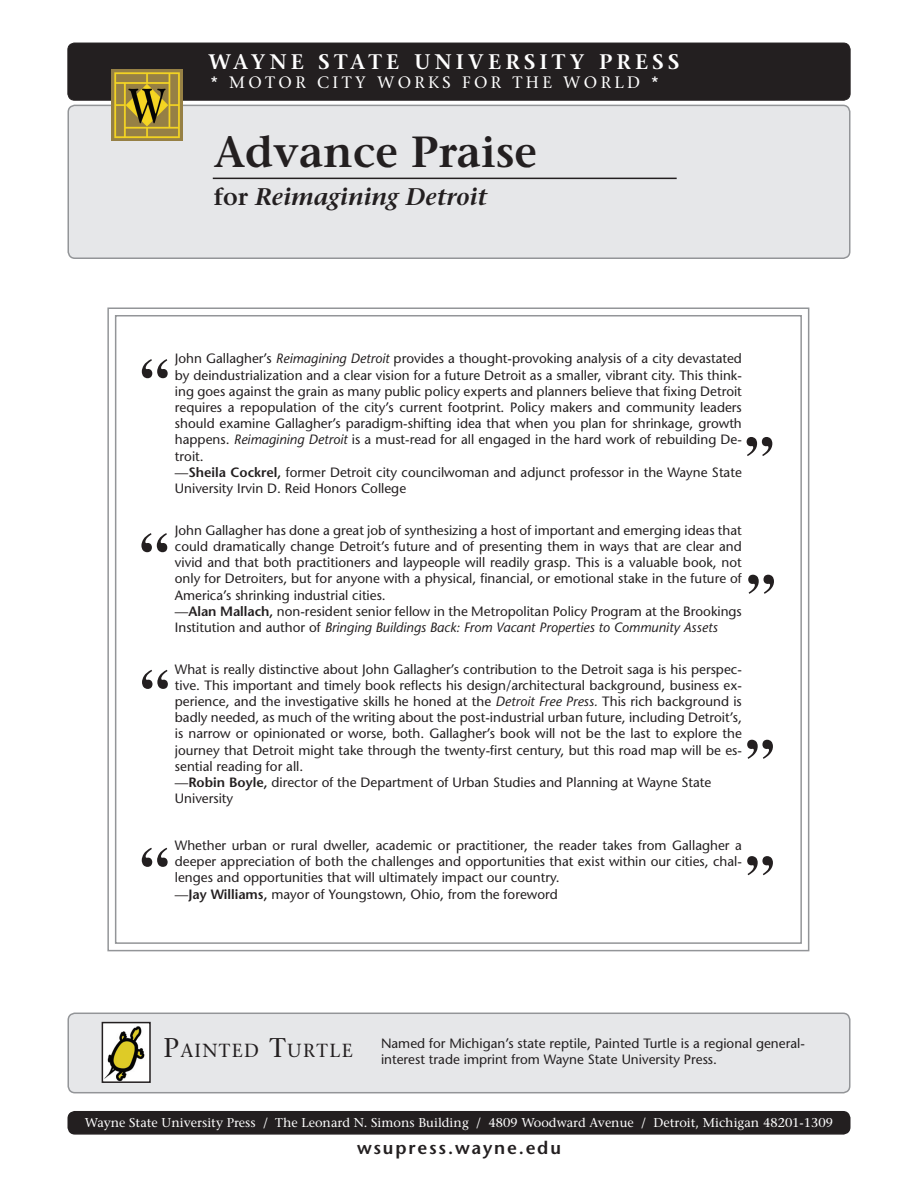
<style>
.page{position:relative;width:918px;height:1188px;background:#fff}
.page>*{position:absolute;margin:0;border:0;box-sizing:border-box;transform-origin:0 0}
.t1{font:700 57px "Times";color:#231f20}
.t2{font:600 43.5px "Stone Serif";color:#231f20}
.t3{font:27px "Stone Serif";color:#231f20}
.t4{font:italic 600 24px "Stone Serif";color:#231f20}
.t5{font:600 21px "Stone Serif";letter-spacing:.2em;color:#fff}
.t6{font:18.9px "Stone Serif";letter-spacing:.07em;color:#231f20}
.t7{font:600 18px "Stone Sans";letter-spacing:.1em;color:#231f20}
.t8{font:16.5px "Stone Serif";letter-spacing:.2em;color:#fff}
.Body_text{font:13.5px/16.2px "Stone Sans";color:#231f20;text-align:justify}
.t9{font:12.75px "Stone Serif";color:#fff}
.s1{font-style:normal}
.s2{font-style:italic}
.s3{font-weight:600}
.s4{font-size:27px}
</style>
<div class="page">
<svg style="left:107px;top:307px;width:703px;height:645px"></svg>
<div style="left:68px;top:105px;width:782px;height:153px;background:#e6e7e9;border-radius:7px"></div>
<div style="left:68px;top:105px;width:782px;height:154px;border:2px solid #939598;border-radius:7px"></div>
<div style="left:68px;top:43px;width:782px;height:57px;background:#231f20;border-radius:7px"></div>
<div style="left:68px;top:43px;width:782px;height:58px;border:1px solid #231f20;border-radius:7px"></div>
<div style="left:68px;top:1112px;width:782px;height:22px;background:#231f20;border-radius:7px"></div>
<div style="left:68px;top:1111px;width:782px;height:24px;border:2px solid #231f20;border-radius:7px"></div>
<hr style="left:213px;top:178px;width:464px;height:1px;background:#231f20">
<div style="left:68px;top:1013px;width:782px;height:80px;background:#e6e7e9;border-radius:7px"></div>
<div style="left:68px;top:1013px;width:782px;height:80px;border:2px solid #939598;border-radius:7px"></div>
<img style="left:111px;top:70px;width:71px;height:71px">
<img style="left:105px;top:1025px;width:43px;height:55px">
<div style="left:102px;top:1022px;width:49px;height:61px;border:2px solid #231f20"></div>
<p class="t5" style="left:209px;top:48px;width:472px">WAYNE STATE UNIVERSITY PRESS</p>
<p class="t8" style="left:211px;top:73px;width:449px">* MOTOR CITY WORKS FOR THE WORLD *</p>
<p class="t2" style="left:214px;top:125px;width:325px">Advance Praise</p>
<p class="t4" style="left:214px;top:182px;width:275px"><span class="s1">for</span> Reimagining Detroit</p>
<p class="t1" style="left:140px;top:325px;width:30px">“</p>
<p class="Body_text" style="left:175px;top:351px;width:569px">John Gallagher’s <span class="s2">Reimagining Detroit</span> provides a thought-provoking analysis of a city devastated by deindustrialization and a clear vision for a future Detroit as a smaller, vibrant city. This think&shy;ing goes against the grain as many public policy experts and planners believe that fixing Detroit requires a repopulation of the city’s current footprint. Policy makers and community leaders should examine Gallagher’s paradigm-shifting idea that when you plan for shrinkage, growth happens. <span class="s2">Reimagining Detroit</span> is a must-read for all engaged in the hard work of rebuilding De&shy;troit.</p>
<p class="Body_text" style="left:175px;top:464px;width:568px">—<span class="s3">Sheila Cockrel,</span> former Detroit city councilwoman and adjunct professor in the Wayne State<br>University Irvin D. Reid Honors College</p>
<p class="Body_text" style="left:175px;top:522px;width:569px">John Gallagher has done a great job of synthesizing a host of important and emerging ideas that could dramatically change Detroit’s future and of presenting them in ways that are clear and vivid and that both practitioners and laypeople will readily grasp. This is a valuable book, not only for Detroiters, but for anyone with a physical, financial, or emotional stake in the future of America’s shrinking industrial cities.</p>
<p class="Body_text" style="left:175px;top:603px;width:568px">—<span class="s3">Alan Mallach,</span> non-resident senior fellow in the Metropolitan Policy Program at the Brookings<br>Institution and author of <span class="s2">Bringing Buildings Back: From Vacant Properties to Community Assets</span></p>
<p class="Body_text" style="left:175px;top:661px;width:569px">What is really distinctive about John Gallagher’s contribution to the Detroit saga is his perspec&shy;tive. This important and timely book reflects his design/architectural background, business ex&shy;perience, and the investigative skills he honed at the <span class="s2">Detroit Free Press.</span> This rich background is badly needed, as much of the writing about the post-industrial urban future, including Detroit’s, is narrow or opinionated or worse, both. Gallagher’s book will not be the last to explore the journey that Detroit might take through the twenty-first century, but this road map will be es&shy;sential reading for all.</p>
<p class="Body_text" style="left:175px;top:774px;width:538px">—<span class="s3">Robin Boyle,</span> director of the Department of Urban Studies and Planning at Wayne State</p>
<p class="Body_text" style="left:175px;top:790px;width:60px">University</p>
<p class="Body_text" style="left:175px;top:837px;width:569px">Whether urban or rural dweller, academic or practitioner, the reader takes from Gallagher a deeper appreciation of both the challenges and opportunities that exist within our cities, chal&shy;lenges and opportunities that will ultimately impact our country.</p>
<p class="Body_text" style="left:175px;top:886px;width:384px">—<span class="s3">Jay Williams,</span> mayor of Youngstown, Ohio, from the foreword</p>
<p class="t1" style="left:745px;top:403px;width:30px">”</p>
<p class="t1" style="left:140px;top:499px;width:30px">“</p>
<p class="t1" style="left:747px;top:540px;width:30px">”</p>
<p class="t1" style="left:140px;top:635px;width:30px">“</p>
<p class="t1" style="left:746px;top:705px;width:30px">”</p>
<p class="t1" style="left:140px;top:813px;width:30px">“</p>
<p class="t1" style="left:746px;top:822px;width:30px">”</p>
<p class="t3" style="left:164px;top:1031px;width:17px">P</p>
<p class="t6" style="left:180px;top:1039px;width:174px">AINTED <span class="s4">T</span>URTLE</p>
<p class="Body_text" style="left:381px;top:1035px;width:425px">Named for Michigan’s state reptile, Painted Turtle is a regional general-</p>
<p class="Body_text" style="left:381px;top:1051px;width:338px">interest trade imprint from Wayne State University Press.</p>
<p class="t9" style="left:85px;top:1115px;width:750px">Wayne State University Press / The Leonard N. Simons Building / 4809 Woodward Avenue / Detroit, Michigan 48201-1309</p>
<p class="t7" style="left:357px;top:1137px;width:205px">wsupress.wayne.edu</p>
</div>
